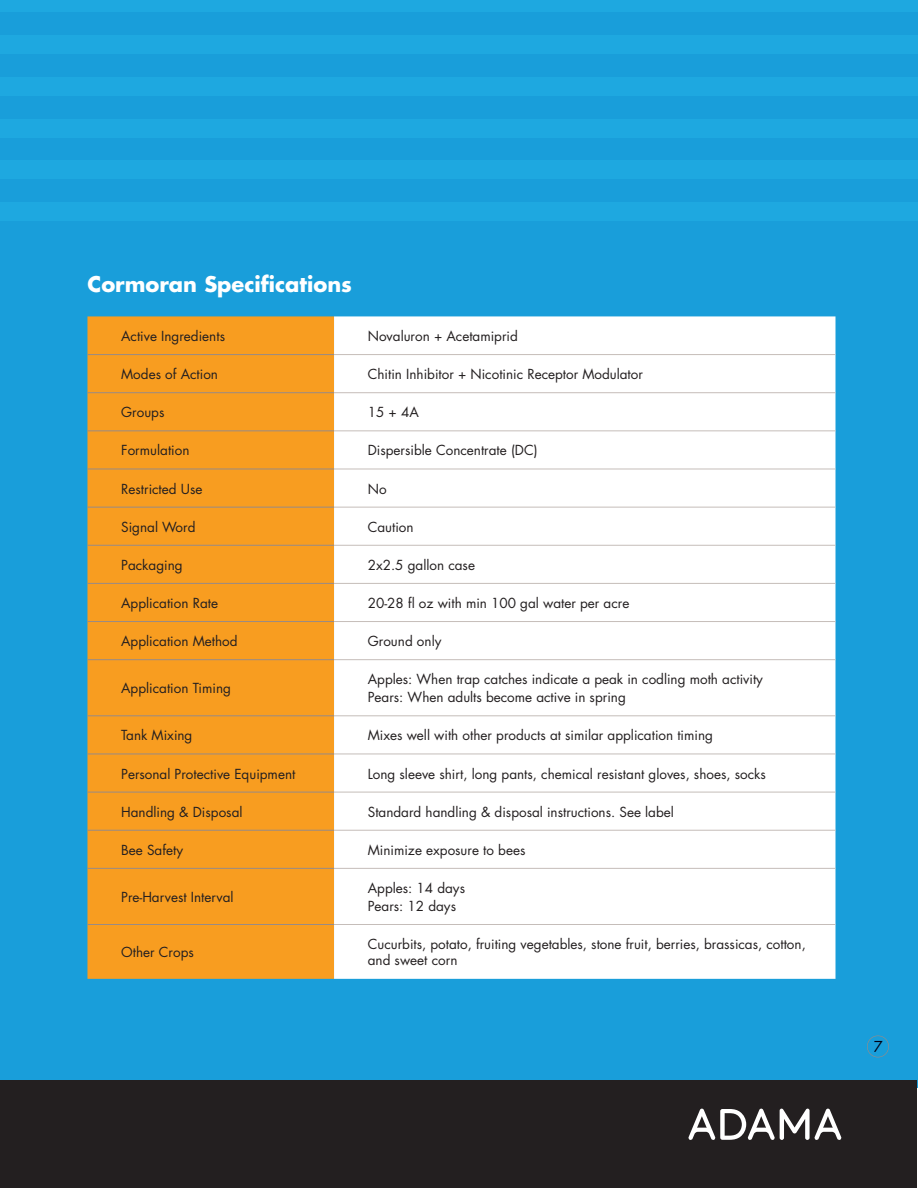
<style>
.page{position:relative;width:918px;height:1188px;background:#fff}
.page>*{position:absolute;margin:0;border:0;box-sizing:border-box;transform-origin:0 0}
.t1{font:700 21px "Futura Std";color:#fff}
.t2{font:14.7px "Futura Std";color:#000014}
.t3{font:13.5px/18px "Futura Std";color:#231f20}
</style>
<div class="page">
<div style="left:0;top:0;width:918px;height:1088px;background:#199eda"></div>
<div style="left:0;top:0;width:918px;height:12px;background:#1ea8e0"></div>
<div style="left:0;top:35px;width:918px;height:19px;background:#1ea8e0"></div>
<div style="left:0;top:77px;width:918px;height:18px;background:#1ea8e0"></div>
<div style="left:0;top:119px;width:918px;height:18px;background:#1ea8e0"></div>
<div style="left:0;top:161px;width:918px;height:18px;background:#1ea8e0"></div>
<div style="left:0;top:202px;width:918px;height:19px;background:#1ea8e0"></div>
<div style="left:0;top:1080px;width:917px;height:107px;background:#231f20"></div>
<svg style="left:688px;top:1109px;width:154px;height:31px"></svg>
<div style="left:87px;top:316px;width:247px;height:663px;background:#f89d20"></div>
<div style="left:334px;top:316px;width:502px;height:663px;background:#fff"></div>
<hr style="left:334px;top:354px;width:501px;height:1px;background:#c5bdb9">
<hr style="left:334px;top:392px;width:501px;height:1px;background:#c5bdb9">
<hr style="left:334px;top:430px;width:501px;height:1px;background:#c5bdb9">
<hr style="left:334px;top:469px;width:501px;height:1px;background:#c5bdb9">
<hr style="left:334px;top:507px;width:501px;height:1px;background:#c5bdb9">
<hr style="left:334px;top:545px;width:501px;height:1px;background:#c5bdb9">
<hr style="left:334px;top:583px;width:501px;height:1px;background:#c5bdb9">
<hr style="left:334px;top:621px;width:501px;height:1px;background:#c5bdb9">
<hr style="left:334px;top:659px;width:501px;height:1px;background:#c5bdb9">
<hr style="left:334px;top:715px;width:501px;height:1px;background:#c5bdb9">
<hr style="left:334px;top:754px;width:501px;height:1px;background:#c5bdb9">
<hr style="left:334px;top:792px;width:501px;height:1px;background:#c5bdb9">
<hr style="left:334px;top:830px;width:501px;height:1px;background:#c5bdb9">
<hr style="left:334px;top:868px;width:501px;height:1px;background:#c5bdb9">
<hr style="left:334px;top:924px;width:501px;height:1px;background:#c5bdb9">
<hr style="left:87px;top:354px;width:247px;height:1px;background:#988b86">
<hr style="left:87px;top:392px;width:247px;height:1px;background:#988b86">
<hr style="left:87px;top:430px;width:247px;height:1px;background:#988b86">
<hr style="left:87px;top:469px;width:247px;height:1px;background:#988b86">
<hr style="left:87px;top:507px;width:247px;height:1px;background:#988b86">
<hr style="left:87px;top:545px;width:247px;height:1px;background:#988b86">
<hr style="left:87px;top:583px;width:247px;height:1px;background:#988b86">
<hr style="left:87px;top:621px;width:247px;height:1px;background:#988b86">
<hr style="left:87px;top:659px;width:247px;height:1px;background:#988b86">
<hr style="left:87px;top:715px;width:247px;height:1px;background:#988b86">
<hr style="left:87px;top:754px;width:247px;height:1px;background:#988b86">
<hr style="left:87px;top:792px;width:247px;height:1px;background:#988b86">
<hr style="left:87px;top:830px;width:247px;height:1px;background:#988b86">
<hr style="left:87px;top:868px;width:247px;height:1px;background:#988b86">
<hr style="left:87px;top:924px;width:247px;height:1px;background:#988b86">
<svg style="left:867px;top:1036px;width:22px;height:21px"></svg>
<div style="left:874px;top:1041px;width:9px;height:11px;background:#199eda"></div>
<h1 class="t1" style="left:87px;top:270px;width:266px">Cormoran Specifications</h1>
<p class="t3" style="left:121px;top:327px;width:105px">Active Ingredients</p>
<p class="t3" style="left:368px;top:327px;width:152px">Novaluron + Acetamiprid</p>
<p class="t3" style="left:121px;top:365px;width:98px">Modes of Action</p>
<p class="t3" style="left:368px;top:365px;width:277px">Chitin Inhibitor + Nicotinic Receptor Modulator</p>
<p class="t3" style="left:121px;top:404px;width:45px">Groups</p>
<p class="t3" style="left:368px;top:404px;width:53px">15 + 4A</p>
<p class="t3" style="left:121px;top:442px;width:70px">Formulation</p>
<p class="t3" style="left:368px;top:442px;width:171px">Dispersible Concentrate (DC)</p>
<p class="t3" style="left:121px;top:480px;width:83px">Restricted Use</p>
<p class="t3" style="left:368px;top:480px;width:20px">No</p>
<p class="t3" style="left:121px;top:518px;width:76px">Signal Word</p>
<p class="t3" style="left:368px;top:518px;width:47px">Caution</p>
<p class="t3" style="left:121px;top:556px;width:63px">Packaging</p>
<p class="t3" style="left:368px;top:556px;width:109px">2x2.5 gallon case</p>
<p class="t3" style="left:121px;top:594px;width:98px">Application Rate</p>
<p class="t3" style="left:368px;top:594px;width:263px">20-28 fl oz with min 100 gal water per acre</p>
<p class="t3" style="left:121px;top:632px;width:118px">Application Method</p>
<p class="t3" style="left:368px;top:632px;width:75px">Ground only</p>
<p class="t3" style="left:121px;top:680px;width:111px">Application Timing</p>
<p class="t3" style="left:368px;top:671px;width:397px">Apples: When trap catches indicate a peak in codling moth activity<br>Pears: When adults become active in spring</p>
<p class="t3" style="left:121px;top:727px;width:73px">Tank Mixing</p>
<p class="t3" style="left:368px;top:727px;width:347px">Mixes well with other products at similar application timing</p>
<p class="t3" style="left:121px;top:765px;width:176px">Personal Protective Equipment</p>
<p class="t3" style="left:368px;top:765px;width:400px">Long sleeve shirt, long pants, chemical resistant gloves, shoes, socks</p>
<p class="t3" style="left:121px;top:803px;width:123px">Handling &amp; Disposal</p>
<p class="t3" style="left:368px;top:803px;width:308px">Standard handling &amp; disposal instructions. See label</p>
<p class="t3" style="left:121px;top:841px;width:63px">Bee Safety</p>
<p class="t3" style="left:368px;top:841px;width:159px">Minimize exposure to bees</p>
<p class="t3" style="left:121px;top:888px;width:114px">Pre-Harvest Interval</p>
<p class="t3" style="left:368px;top:879px;width:99px">Apples: 14 days<br>Pears: 12 days</p>
<p class="t3" style="left:121px;top:943px;width:74px">Other Crops</p>
<p class="t3" style="left:368px;top:936px;width:440px;line-height:16.2px">Cucurbits, potato, fruiting vegetables, stone fruit, berries, brassicas, cotton, and sweet corn</p>
<p class="t2" style="left:874px;top:1037px;width:11px">7</p>
</div>
